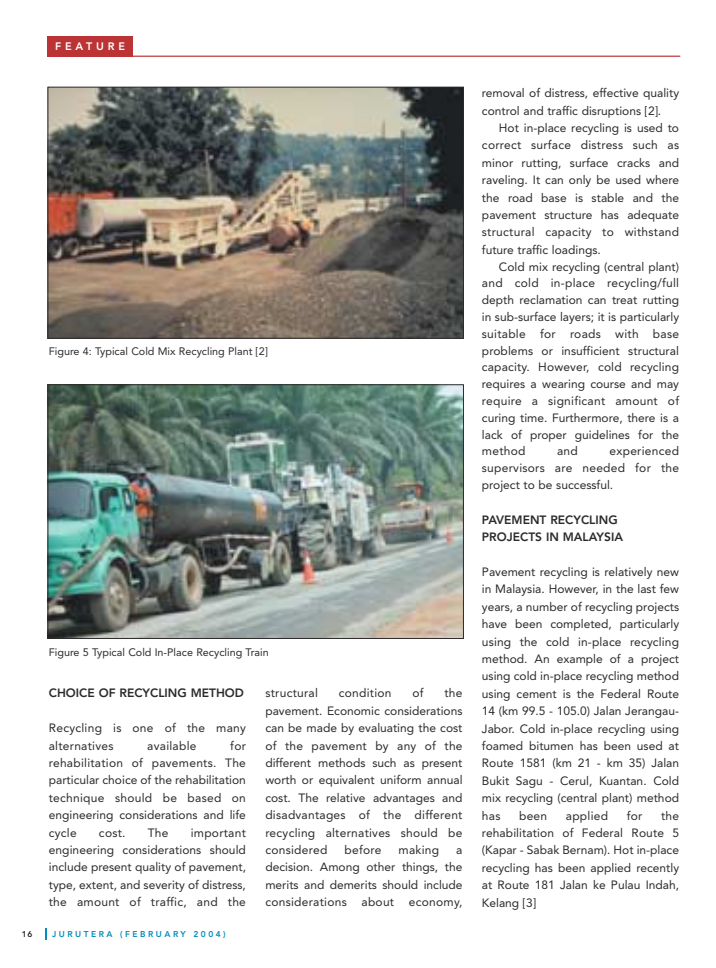
<style>
.page{position:relative;width:716px;height:968px;background:#fff}
.page>*{position:absolute;margin:0;border:0;box-sizing:border-box;transform-origin:0 0}
.t1{font:12px/17.6px "Avenir";color:#2c2a2a;text-align:justify}
.t2{font:12px/17.6px "Avenir";letter-spacing:.02em;color:#2c2a2a}
.t3{font:800 12px/17.2px "Avenir";color:#2c2a2a}
.t4{font:10.8px "Avenir";color:#2c2a2a}
.t5{font:800 10.8px "Avenir";letter-spacing:.355em;color:#fff}
.t6{font:800 8.4px "Avenir";letter-spacing:.295em;color:#008dbb}
.t7{font:800 8.4px "Avenir";color:#2c2a2a}
</style>
<div class="page">
<svg style="left:45px;top:928px;width:2px;height:11px"></svg>
<hr style="left:48px;top:56px;width:632px;height:1px;background:#bc3335">
<div style="left:48px;top:36px;width:85px;height:20px;background:#bc3335"></div>
<img style="left:50px;top:386px;width:412px;height:251px">
<div style="left:48px;top:384px;width:416px;height:255px;border:1px solid #2c2a2a"></div>
<img style="left:50px;top:89px;width:412px;height:248px">
<div style="left:48px;top:87px;width:416px;height:252px;border:1px solid #2c2a2a"></div>
<p class="t5" style="left:55px;top:41px;width:72px">FEATURE</p>
<p class="t4" style="left:49px;top:347px;width:220px">Figure 4: Typical Cold Mix Recycling Plant [2]</p>
<p class="t4" style="left:49px;top:648px;width:222px">Figure 5 Typical Cold In-Place Recycling Train</p>
<p class="t3" style="left:49px;top:686px;width:197px">CHOICE OF RECYCLING METHOD</p>
<p class="t2" style="left:49px;top:720px;width:199px">Recycling is one of the many alternatives</p>
<p class="t1" style="left:49px;top:738px;width:199px;text-indent:181px">for rehabilitation of pavements. The particular choice of the rehabilitation technique should be based on engineering considerations and life cycle</p>
<p class="t2" style="left:147px;top:738px;width:51px">available</p>
<p class="t1" style="left:99px;top:825px;width:28px">cost.</p>
<p class="t1" style="left:148px;top:825px;width:22px">The</p>
<p class="t1" style="left:49px;top:825px;width:199px;text-indent:142px">important engineering considerations should include present quality of pavement, type, extent, and severity of distress, the amount of traffic, and the</p>
<p class="t7" style="left:22px;top:930px;width:12px">16</p>
<p class="t6" style="left:52px;top:931px;width:175px">JURUTERA (FEBRUARY 2004)</p>
<p class="t2" style="left:265px;top:685px;width:54px">structural</p>
<p class="t2" style="left:339px;top:685px;width:54px">condition</p>
<p class="t1" style="left:412px;top:685px;width:13px">of</p>
<p class="t1" style="left:265px;top:686px;width:199px;text-indent:179px">the pavement. Economic considerations can be made by evaluating the cost of the pavement by any of the different methods such as present worth or equivalent uniform annual cost. The relative advantages and disadvantages of the different recycling alternatives should be considered</p>
<p class="t1" style="left:344px;top:842px;width:38px">before</p>
<p class="t1" style="left:399px;top:842px;width:42px">making</p>
<p class="t1" style="left:265px;top:842px;width:199px;text-indent:191px">a decision. Among other things, the merits and demerits should include considerations about economy,</p>
<p class="t1" style="left:482px;top:85px;width:199px">removal of distress, effective quality control and traffic disruptions [2].</p>
<p class="t1" style="left:482px;top:120px;width:199px;text-indent:17px">Hot in-place recycling is used to correct surface distress such as minor rutting, surface cracks and raveling. It can only be used where the road base is stable and the pavement structure has adequate structural capacity to withstand future traffic loadings.</p>
<p class="t1" style="left:482px;top:259px;width:199px;text-indent:17px">Cold mix recycling (central plant) and cold in-place recycling/full depth reclamation can treat rutting in sub-surface layers; it is particularly suitable for roads with base problems or insufficient structural capacity. However, cold recycling requires a wearing course and may require a significant amount of curing time. Furthermore, there is a lack of proper guidelines for the method</p>
<p class="t1" style="left:482px;top:444px;width:199px;text-indent:128px">experienced supervisors are needed for the project to be successful.</p>
<p class="t3" style="left:482px;top:512px;width:143px">PAVEMENT RECYCLING<br>PROJECTS IN MALAYSIA</p>
<p class="t1" style="left:482px;top:564px;width:199px">Pavement recycling is relatively new in Malaysia. However, in the last few years, a number of recycling projects have been completed, particularly using the cold in-place recycling method. An example of a project using cold in-place recycling method using cement is the Federal Route 14 (km 99.5 - 105.0) Jalan Jerangau-Jabor. Cold in-place recycling using foamed bitumen has been used at Route 1581 (km 21 - km 35) Jalan Bukit Sagu - Cerul, Kuantan. Cold mix recycling (central plant) method has</p>
<p class="t1" style="left:557px;top:443px;width:22px">and</p>
<p class="t1" style="left:519px;top:808px;width:30px">been</p>
<p class="t2" style="left:566px;top:808px;width:44px">applied</p>
<p class="t1" style="left:627px;top:808px;width:17px">for</p>
<p class="t1" style="left:482px;top:808px;width:199px;text-indent:179px">the rehabilitation of Federal Route 5 (Kapar - Sabak Bernam). Hot in-place recycling has been applied recently at Route 181 Jalan ke Pulau Indah, Kelang [3]</p>
</div>
